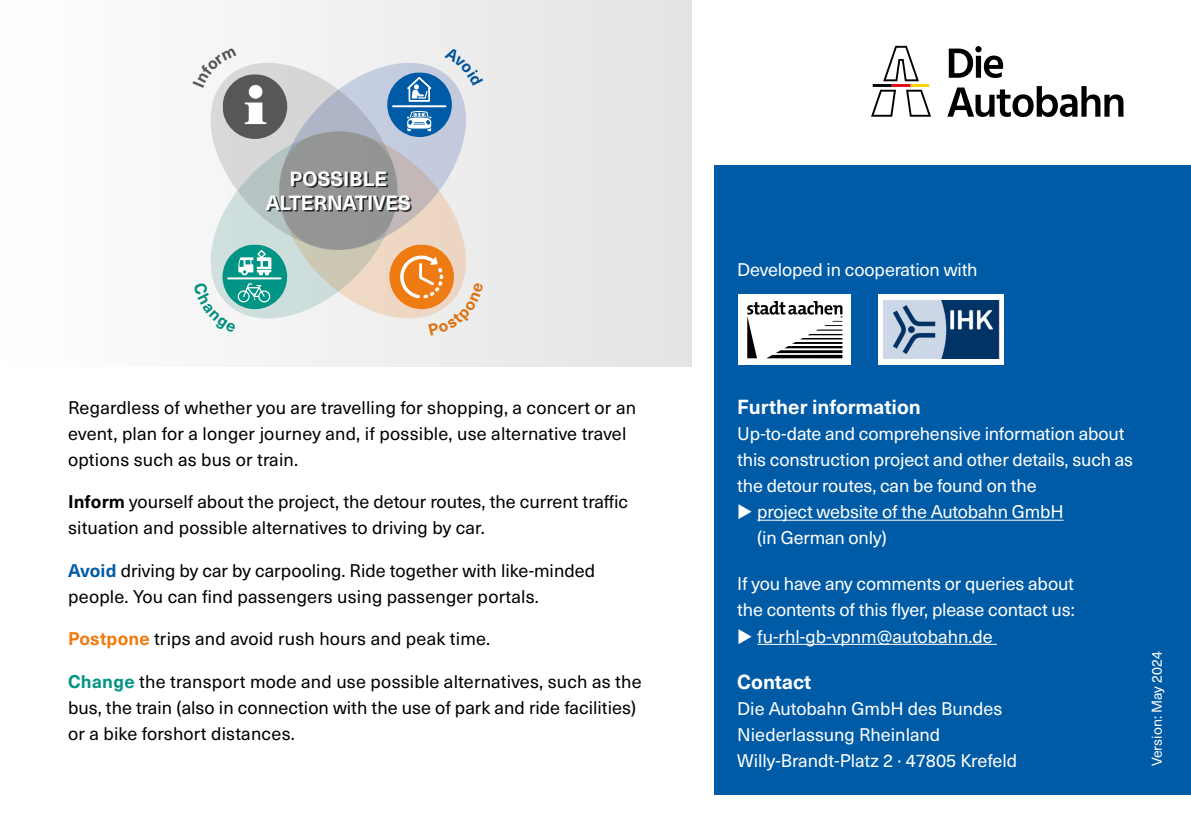
<style>
.page{position:relative;width:1191px;height:840px;background:#fff}
.page>*{position:absolute;margin:0;border:0;box-sizing:border-box;transform-origin:0 0}
.t1{font:700 20.2px/24.2px "Neue Haas Unica W1 G";letter-spacing:-.005em;color:#fff;text-align:center}
.t2{font:700 20px "Neue Haas Unica W1 G";color:#fff}
.t3{font:18px/26px "Neue Haas Unica W1 G";letter-spacing:.01em;color:#000}
.t4{font:18px/26px "Neue Haas Unica W1 G";letter-spacing:-.01em;color:#fff}
.t5{font:14px "Neue Haas Unica W1 G";color:#fff}
.s1{font-weight:700}
.s2{font-weight:700;color:#005ba6}
.s3{font-weight:700;color:#ef7b10}
.s4{font-weight:700;color:#009484}
</style>
<div class="page">
<div style="left:0;top:0;width:692px;height:366px;background:linear-gradient(to right,#fff,#e4e4e3)"></div>
<svg style="left:287px;top:137px;width:192px;height:194px"></svg>
<svg style="left:198px;top:50px;width:212px;height:213px"></svg>
<div style="left:267px;top:172px;width:144px;height:40px;background:#000;opacity:.75"></div>
<div style="left:714px;top:164px;width:477px;height:630px;background:#005ba6"></div>
<svg style="left:871px;top:46px;width:252px;height:71px"></svg>
<hr style="left:757px;top:519px;width:306px;height:1px;background:#fff">
<hr style="left:757px;top:643px;width:240px;height:1px;background:#fff">
<div style="left:878px;top:294px;width:125px;height:71px;background:#fff"></div>
<img style="left:883px;top:300px;width:117px;height:58px">
<div style="left:738px;top:294px;width:113px;height:71px;background:#fff"></div>
<svg style="left:747px;top:301px;width:95px;height:57px"></svg>
<svg style="left:193px;top:244px;width:94px;height:88px"></svg>
<svg style="left:387px;top:46px;width:96px;height:91px"></svg>
<svg style="left:389px;top:244px;width:94px;height:91px"></svg>
<svg style="left:193px;top:47px;width:94px;height:92px"></svg>
<p class="t1" style="left:266px;top:165px;width:147px">POSSIBLE<br>ALTERNATIVES</p>
<p class="t3" style="left:68px;top:393px;width:569px">Regardless of whether you are travelling for shopping, a concert or an event, plan for a longer journey and, if possible, use alternative travel options such as bus or train.</p>
<p class="t3" style="left:68px;top:488px;width:561px"><span class="s1">Inform</span> yourself about the project, the detour routes, the current traffic situation and possible alternatives to driving by car.</p>
<p class="t3" style="left:68px;top:556px;width:528px"><span class="s2">Avoid</span> driving by car by carpooling. Ride together with like-minded people. You can find passengers using passenger portals.</p>
<p class="t3" style="left:68px;top:624px;width:424px"><span class="s3">Postpone</span> trips and avoid rush hours and peak time.</p>
<p class="t3" style="left:68px;top:667px;width:575px"><span class="s4">Change</span> the transport mode and use possible alternatives, such as the bus, the train (also in connection with the use of park and ride facilities) or a bike forshort distances.</p>
<p class="t4" style="left:737px;top:256px;width:242px">Developed in cooperation with</p>
<p class="t2" style="left:737px;top:392px;width:185px">Further information</p>
<p class="t4" style="left:737px;top:419px;width:397px">Up-to-date and comprehensive information about this construction project and other details, such as the detour routes, can be found on the</p>
<p class="t4" style="left:757px;top:497px;width:308px;text-indent:-20px">◆ project website of the Autobahn GmbH (in German only)</p>
<p class="t4" style="left:737px;top:569px;width:339px">If you have any comments or queries about the contents of this flyer, please contact us:</p>
<p class="t4" style="left:737px;top:621px;width:257px">◆ fu-rhl-gb-vpnm@autobahn.de</p>
<p class="t2" style="left:737px;top:666px;width:76px">Contact</p>
<p class="t4" style="left:737px;top:693px;width:281px">Die Autobahn GmbH des Bundes<br>Niederlassung Rheinland<br>Willy-Brandt-Platz 2 · 47805 Krefeld</p>
<p class="t5" style="left:1146px;top:765px;width:116px;rotate:-90deg">Version: May 2024</p>
</div>
